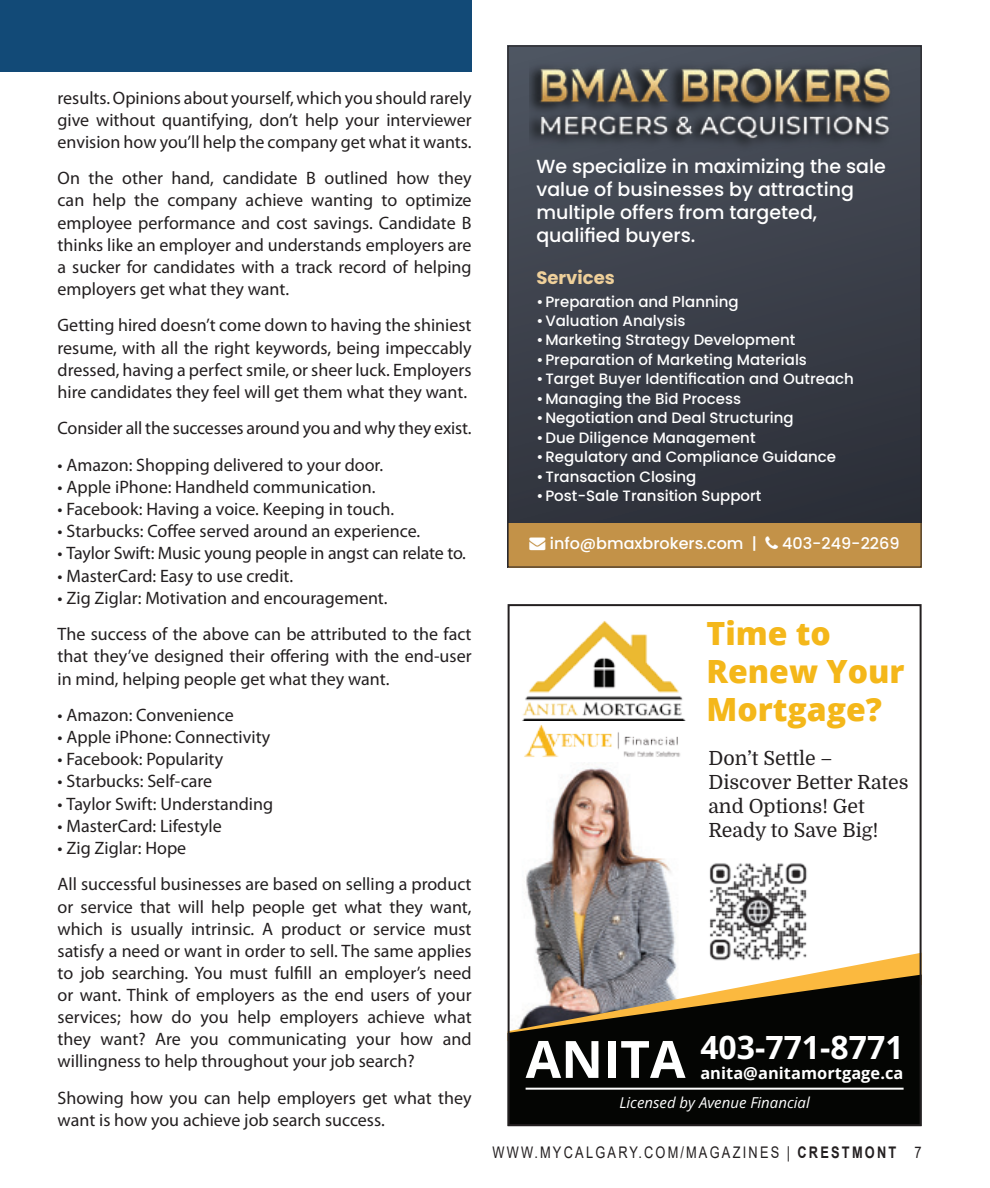
<style>
.page{position:relative;width:990px;height:1188px;background:#fff}
.page>*{position:absolute;margin:0;border:0;box-sizing:border-box;transform-origin:0 0}
.t1{font:700 51.6px "Open Sans";color:#fff}
.t2{font:800 32px/38.4px "Open Sans";color:#f4b71a}
.t3{font:700 32px "Open Sans";color:#fff}
.t4{font:19.6px/24px "Domine";color:#231f20}
.t5{font:500 19px/22.8px "Poppins";color:#fff}
.Body_text{font:18px/22.2px "Myriad Pro";color:#231f20;text-align:justify}
.t6{font:700 18px "Poppins";color:#efd09a}
.t7{font:700 16.4px "Open Sans";letter-spacing:.005em;color:#fff}
.t8{font:16px "Arial";letter-spacing:.175em;color:#231f20;scale:.8 1}
.t9{font:500 16px "Poppins";color:#fff}
.t10{font:500 15px "Poppins";color:#fff}
.t11{font:italic 15px "Open Sans";color:#fff}
.s1{font-weight:700}
</style>
<div class="page">
<div style="left:508px;top:46px;width:414px;height:522px;background:linear-gradient(to bottom,#4b515d,#2b2d36)"></div>
<div style="left:508px;top:523px;width:414px;height:45px;background:#c39248"></div>
<img style="left:530px;top:58px;width:369px;height:95px">
<img style="left:526px;top:764px;width:150px;height:189px">
<svg style="left:536px;top:953px;width:383px;height:22px"></svg>
<svg style="left:511px;top:975px;width:408px;height:148px;background:#2c281f"></svg>
<hr style="left:526px;top:1088px;width:378px;height:2px;background:#fff">
<div style="left:508px;top:604px;width:414px;height:522px;border:2px solid #231f20"></div>
<img style="left:704px;top:863px;width:108px;height:102px">
<img style="left:522px;top:621px;width:163px;height:100px">
<img style="left:524px;top:725px;width:157px;height:32px">
<div style="left:0;top:0;width:472px;height:72px;background:#124a77"></div>
<p class="Body_text" style="left:58px;top:86px;width:416px">results. Opinions about yourself, which you should rarely give without quantifying, don’t help your interviewer envision how you’ll help the company get what it wants.</p>
<p class="Body_text" style="left:58px;top:167px;width:416px">On the other hand, candidate B outlined how they can help the company achieve wanting to optimize employee performance and cost savings. Candidate B thinks like an employer and understands employers are a sucker for candidates with a track record of helping employers get what they want.</p>
<p class="Body_text" style="left:58px;top:314px;width:416px">Getting hired doesn’t come down to having the shiniest resume, with all the right keywords, being impeccably dressed, having a perfect smile, or sheer luck. Employers hire candidates they feel will get them what they want.</p>
<p class="Body_text" style="left:58px;top:417px;width:416px">Consider all the successes around you and why they exist.</p>
<p class="Body_text" style="left:58px;top:454px;width:327px">• Amazon: Shopping delivered to your door.</p>
<p class="Body_text" style="left:58px;top:476px;width:319px">• Apple iPhone: Handheld communication.</p>
<p class="Body_text" style="left:58px;top:498px;width:338px">• Facebook: Having a voice. Keeping in touch.</p>
<p class="Body_text" style="left:58px;top:520px;width:364px">• Starbucks: Coffee served around an experience.</p>
<p class="Body_text" style="left:58px;top:542px;width:410px">• Taylor Swift: Music young people in angst can relate to.</p>
<p class="Body_text" style="left:58px;top:564px;width:237px">• MasterCard: Easy to use credit.</p>
<p class="Body_text" style="left:58px;top:586px;width:331px">• Zig Ziglar: Motivation and encouragement.</p>
<p class="Body_text" style="left:58px;top:623px;width:415px">The success of the above can be attributed to the fact that they’ve designed their offering with the end-user in mind, helping people get what they want.</p>
<p class="Body_text" style="left:58px;top:704px;width:178px">• Amazon: Convenience</p>
<p class="Body_text" style="left:58px;top:726px;width:214px">• Apple iPhone: Connectivity</p>
<p class="Body_text" style="left:58px;top:748px;width:167px">• Facebook: Popularity</p>
<p class="Body_text" style="left:58px;top:770px;width:156px">• Starbucks: Self-care</p>
<p class="Body_text" style="left:58px;top:792px;width:217px">• Taylor Swift: Understanding</p>
<p class="Body_text" style="left:58px;top:814px;width:166px">• MasterCard: Lifestyle</p>
<p class="Body_text" style="left:58px;top:836px;width:130px">• Zig Ziglar: Hope</p>
<p class="Body_text" style="left:58px;top:873px;width:416px">All successful businesses are based on selling a product or service that will help people get what they want, which is usually intrinsic. A product or service must satisfy a need or want in order to sell. The same applies to job searching. You must fulfill an employer’s need or want. Think of employers as the end users of your services; how do you help employers achieve what they want? Are you communicating your how and willingness to help throughout your job search?</p>
<p class="Body_text" style="left:58px;top:1087px;width:416px">Showing how you can help employers get what they want is how you achieve job search success.</p>
<p class="t5" style="left:536px;top:155px;width:351px">We specialize in maximizing the sale value of businesses by attracting multiple offers from targeted, qualified buyers.</p>
<p class="t6" style="left:536px;top:267px;width:80px">Services</p>
<p class="t10" style="left:536px;top:293px;width:204px">•Preparation and Planning</p>
<p class="t10" style="left:536px;top:312px;width:151px">•Valuation Analysis</p>
<p class="t10" style="left:536px;top:331px;width:260px">•Marketing Strategy Development</p>
<p class="t10" style="left:536px;top:351px;width:272px">•Preparation of Marketing Materials</p>
<p class="t10" style="left:536px;top:370px;width:319px">•Target Buyer Identification and Outreach</p>
<p class="t10" style="left:536px;top:390px;width:206px">•Managing the Bid Process</p>
<p class="t10" style="left:536px;top:409px;width:259px">•Negotiation and Deal Structuring</p>
<p class="t10" style="left:536px;top:429px;width:221px">•Due Diligence Management</p>
<p class="t10" style="left:536px;top:448px;width:301px">•Regulatory and Compliance Guidance</p>
<p class="t10" style="left:536px;top:468px;width:162px">•Transaction Closing</p>
<p class="t10" style="left:536px;top:487px;width:227px">•Post-Sale Transition Support</p>
<p class="t9" style="left:530px;top:534px;width:229px">→ info@bmaxbrokers.com |</p>
<p class="t9" style="left:782px;top:534px;width:119px">403-249-2269</p>
<p class="t2" style="left:706px;top:612px;width:200px">Time to<br>Renew Your<br>Mortgage?</p>
<p class="t4" style="left:708px;top:746px;width:202px">Don’t Settle –<br>Discover Better Rates and Options! Get<br>Ready to Save Big!</p>
<p class="t1" style="left:526px;top:1024px;width:161px">ANITA</p>
<p class="t3" style="left:700px;top:1025px;width:205px">403-771-8771</p>
<p class="t7" style="left:700px;top:1062px;width:205px">anita@anitamortgage.ca</p>
<p class="t11" style="left:619px;top:1092px;width:192px">Licensed by Avenue Financial</p>
<p class="t8" style="left:492px;top:1141px;width:538px">WWW.MYCALGARY.COM/MAGAZINES | <span class="s1">CRESTMONT</span> 7</p>
</div>
